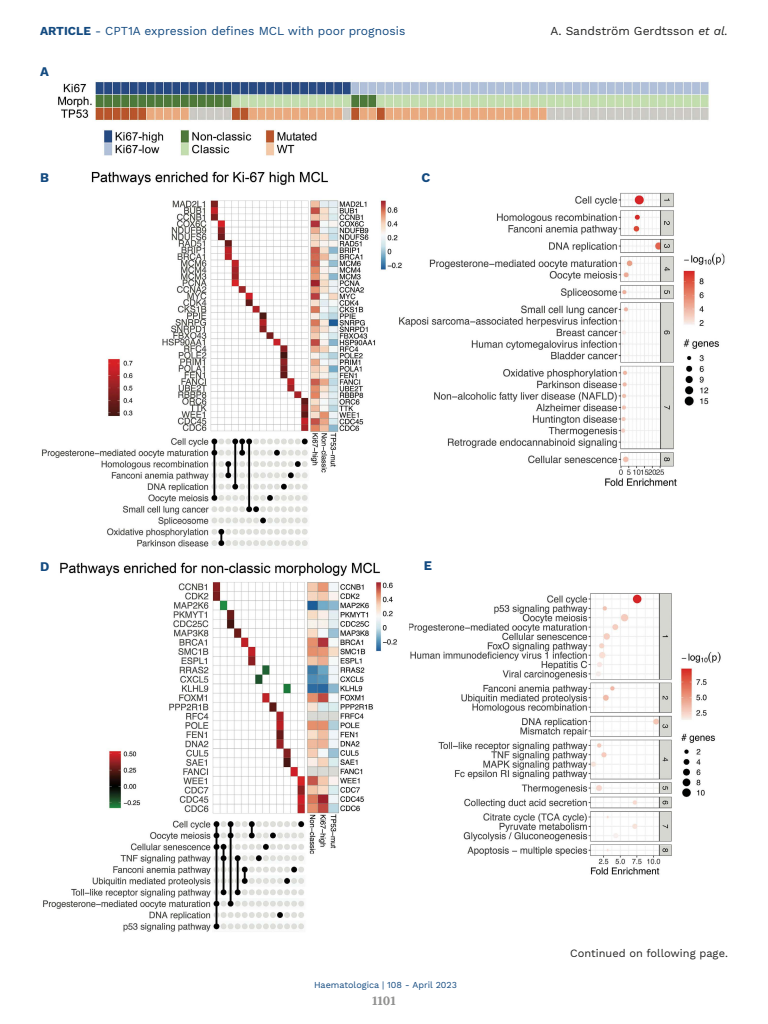
<style>
.page{position:relative;width:768px;height:1024px;background:#fff}
.page>*{position:absolute;margin:0;border:0;box-sizing:border-box;transform-origin:0 0}
.t1{font:700 13px "Work Sans";color:#134a80}
.t2{font:12px "Work Sans";color:#134a80}
.t3{font:12px "Work Sans";color:#222221}
.t4{font:700 12px "Volkhov";color:#919190}
.t5{font:11px "Work Sans";color:#222221}
.t6{font:9px "Work Sans";color:#134a80}
.s1{font-weight:700}
.s2{font-style:italic}
</style>
<div class="page">
<img style="left:41px;top:81px;width:684px;height:851px">
<p class="t2" style="left:40px;top:24px;width:367px"><span class="s1">ARTICLE</span> - CPT1A expression defines MCL with poor prognosis</p>
<p class="t3" style="left:550px;top:24px;width:179px">A. Sandström Gerdtsson <span class="s2">et al.</span></p>
<p class="t1" style="left:40px;top:64px;width:10px">A</p>
<p class="t1" style="left:40px;top:170px;width:10px">B</p>
<p class="t1" style="left:422px;top:170px;width:10px">C</p>
<p class="t1" style="left:40px;top:559px;width:11px">D</p>
<p class="t1" style="left:424px;top:558px;width:10px">E</p>
<p class="t6" style="left:314px;top:979px;width:144px">Haematologica | 108 - April 2023</p>
<p class="t4" style="left:372px;top:993px;width:25px">1101</p>
<p class="t5" style="left:570px;top:947px;width:159px">Continued on following page.</p>
</div>
